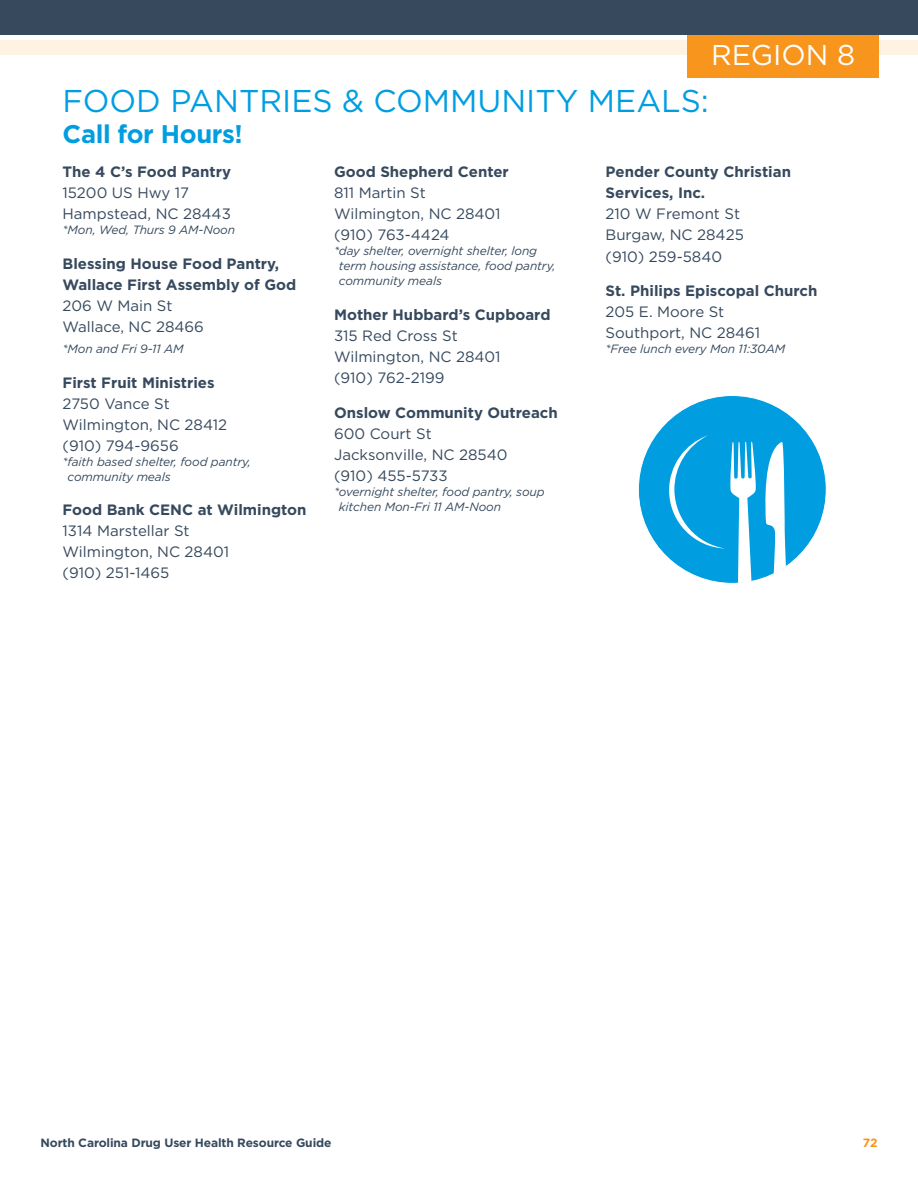
<style>
.page{position:relative;width:918px;height:1188px;background:#fff}
.page>*{position:absolute;margin:0;border:0;box-sizing:border-box;transform-origin:0 0}
.t1{font:31.5px "Gotham";color:#009ee1}
.t2{font:28.65px "Gotham";color:#fff}
.t3{font:700 25.5px "Gotham";letter-spacing:-.015em;color:#009ee1}
.t4{font:15px/21px "Gotham";color:#36495d}
.t5{font:700 15px/21px "Gotham";color:#36495d}
.t6{font:italic 12px/15px "Gotham";letter-spacing:-.01em;color:#36495d}
.t7{font:700 12px "Gotham";letter-spacing:-.01em;color:#36495d}
.t8{font:700 12px "Gotham";color:#f7951d}
</style>
<div class="page">
<div style="left:0;top:40px;width:918px;height:15px;background:#fef3e3"></div>
<div style="left:688px;top:22px;width:191px;height:55px;background:#f7951d"></div>
<div style="left:0;top:0;width:918px;height:34px;background:#36495d"></div>
<svg style="left:638px;top:395px;width:189px;height:189px"></svg>
<h2 class="t2" style="left:711px;top:36px;width:146px">REGION 8</h2>
<h1 class="t1" style="left:63px;top:81px;width:648px">FOOD PANTRIES &amp; COMMUNITY MEALS:</h1>
<h3 class="t3" style="left:63px;top:117px;width:182px">Call for Hours!</h3>
<p class="t5" style="left:63px;top:161px;width:170px">The 4 C’s Food Pantry</p>
<p class="t4" style="left:63px;top:182px;width:170px">15200 US Hwy 17<br>Hampstead, NC 28443</p>
<p class="t6" style="left:63px;top:222px;width:174px">*Mon, Wed, Thurs 9 AM-Noon</p>
<p class="t5" style="left:63px;top:253px;width:235px">Blessing House Food Pantry,<br>Wallace First Assembly of God</p>
<p class="t4" style="left:63px;top:295px;width:143px">206 W Main St<br>Wallace, NC 28466</p>
<p class="t6" style="left:63px;top:341px;width:123px">*Mon and Fri 9-11 AM</p>
<p class="t5" style="left:63px;top:372px;width:154px">First Fruit Ministries</p>
<p class="t4" style="left:63px;top:393px;width:166px">2750 Vance St<br>Wilmington, NC 28412 (910) 794-9656</p>
<p class="t6" style="left:68px;top:454px;width:185px;text-indent:-5px">*faith based shelter, food pantry, community meals</p>
<p class="t5" style="left:63px;top:500px;width:245px">Food Bank CENC at Wilmington</p>
<p class="t4" style="left:63px;top:520px;width:168px">1314 Marstellar St<br>Wilmington, NC 28401 (910) 251-1465</p>
<p class="t5" style="left:606px;top:161px;width:187px">Pender County Christian<br>Services, Inc.</p>
<p class="t4" style="left:606px;top:203px;width:140px">210 W Fremont St<br>Burgaw, NC 28425 (910) 259-5840</p>
<p class="t5" style="left:606px;top:281px;width:213px">St. Philips Episcopal Church</p>
<p class="t4" style="left:606px;top:301px;width:156px">205 E . Moore St<br>Southport, NC 28461</p>
<p class="t6" style="left:606px;top:341px;width:181px">*Free lunch every Mon 11:30AM</p>
<p class="t5" style="left:334px;top:161px;width:176px">Good Shepherd Center</p>
<p class="t4" style="left:334px;top:182px;width:168px">811 Martin St<br>Wilmington, NC 28401 (910) 763-4424</p>
<p class="t6" style="left:339px;top:243px;width:218px;text-indent:-5px">* day shelter, overnight shelter, long term housing assistance, food pantry, community meals</p>
<p class="t5" style="left:334px;top:304px;width:218px">Mother Hubbard’s Cupboard</p>
<p class="t4" style="left:334px;top:325px;width:168px">315 Red Cross St<br>Wilmington, NC 28401 (910) 762-2199</p>
<p class="t5" style="left:334px;top:402px;width:225px">Onslow Community Outreach</p>
<p class="t4" style="left:334px;top:423px;width:175px">600 Court St<br>Jacksonville, NC 28540 (910) 455-5733</p>
<p class="t6" style="left:339px;top:484px;width:207px;text-indent:-5px">* overnight shelter, food pantry, soup kitchen Mon-Fri 11 AM-Noon</p>
<p class="t7" style="left:40px;top:1135px;width:293px">North Carolina Drug User Health Resource Guide</p>
<p class="t8" style="left:863px;top:1135px;width:16px">72</p>
</div>
